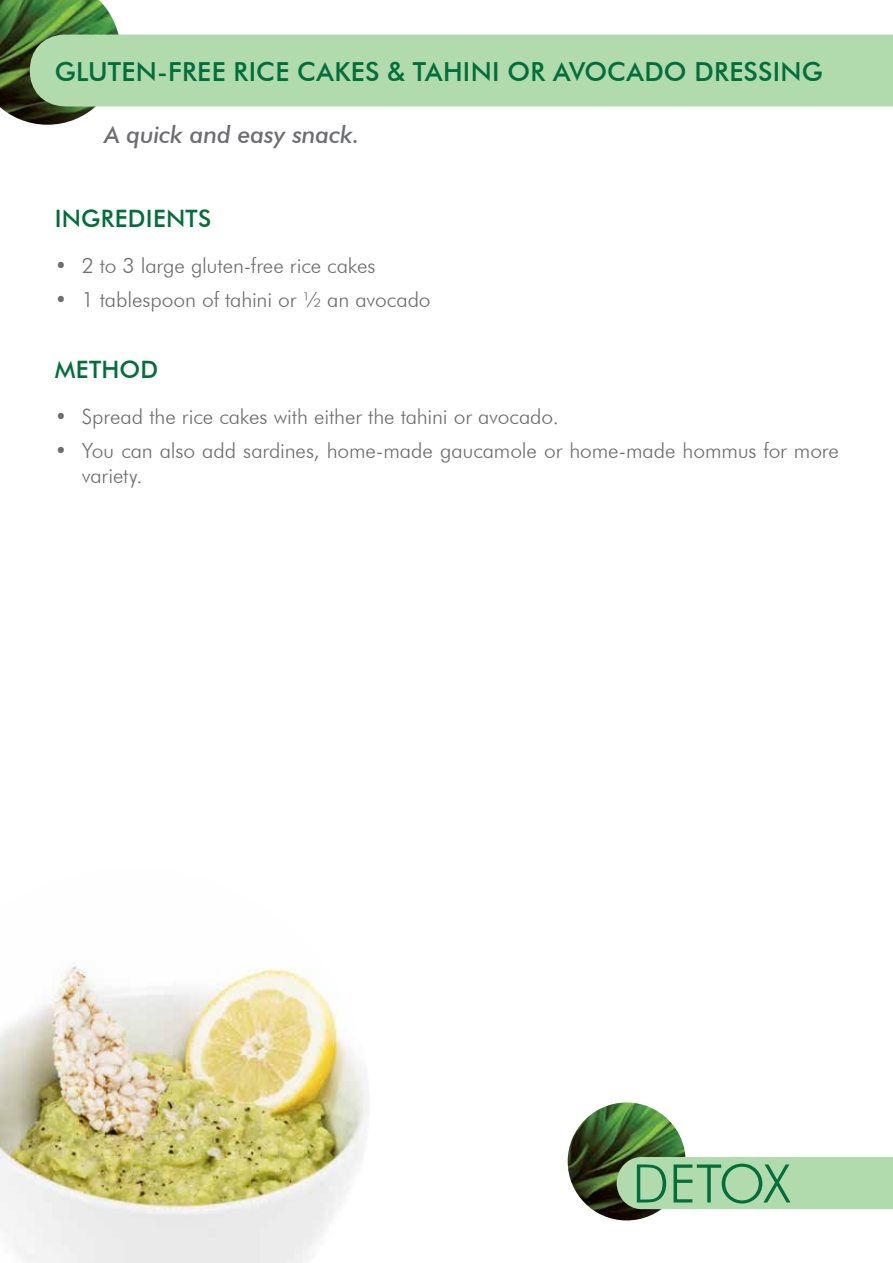
<style>
.page{position:relative;width:893px;height:1263px;background:#fff}
.page>*{position:absolute;margin:0;border:0;box-sizing:border-box;transform-origin:0 0}
.t1{font:500 26.25px "Futura BT";letter-spacing:.01em;color:#006f39}
.t2{font:italic 500 24px "Futura BT";letter-spacing:-.01em;color:#6d6e71}
.t3{font:500 24px "Futura BT";letter-spacing:.01em;color:#006f39}
.t4{font:300 21px/25.2px "Futura BT";letter-spacing:-.005em;color:#6d6e71}
</style>
<div class="page">
<img style="left:568px;top:1102px;width:118px;height:118px;border-radius:59px">
<svg style="left:617px;top:1157px;width:276px;height:52px;background:#9bca9d"></svg>
<img style="left:0;top:0;width:120px;height:125px">
<div style="left:30px;top:35px;width:863px;height:72px;background:#b1daad"></div>
<img style="left:0;top:966px;width:368px;height:297px">
<p class="t1" style="left:55px;top:55px;width:770px">GLUTEN-FREE RICE CAKES &amp; TAHINI OR AVOCADO DRESSING</p>
<p class="t2" style="left:105px;top:120px;width:256px">A quick and easy snack.</p>
<p class="t3" style="left:55px;top:203px;width:158px">INGREDIENTS</p>
<p class="t4" style="left:55px;top:253px;width:322px">• 2 to 3 large gluten-free rice cakes</p>
<p class="t4" style="left:55px;top:287px;width:377px">• 1 tablespoon of tahini or ½ an avocado</p>
<p class="t3" style="left:55px;top:355px;width:105px">METHOD</p>
<p class="t4" style="left:55px;top:404px;width:505px">• Spread the rice cakes with either the tahini or avocado.</p>
<p class="t4" style="left:82px;top:438px;width:759px;text-indent:-27px">• You can also add sardines, home-made gaucamole or home-made hommus for more variety.</p>
</div>
